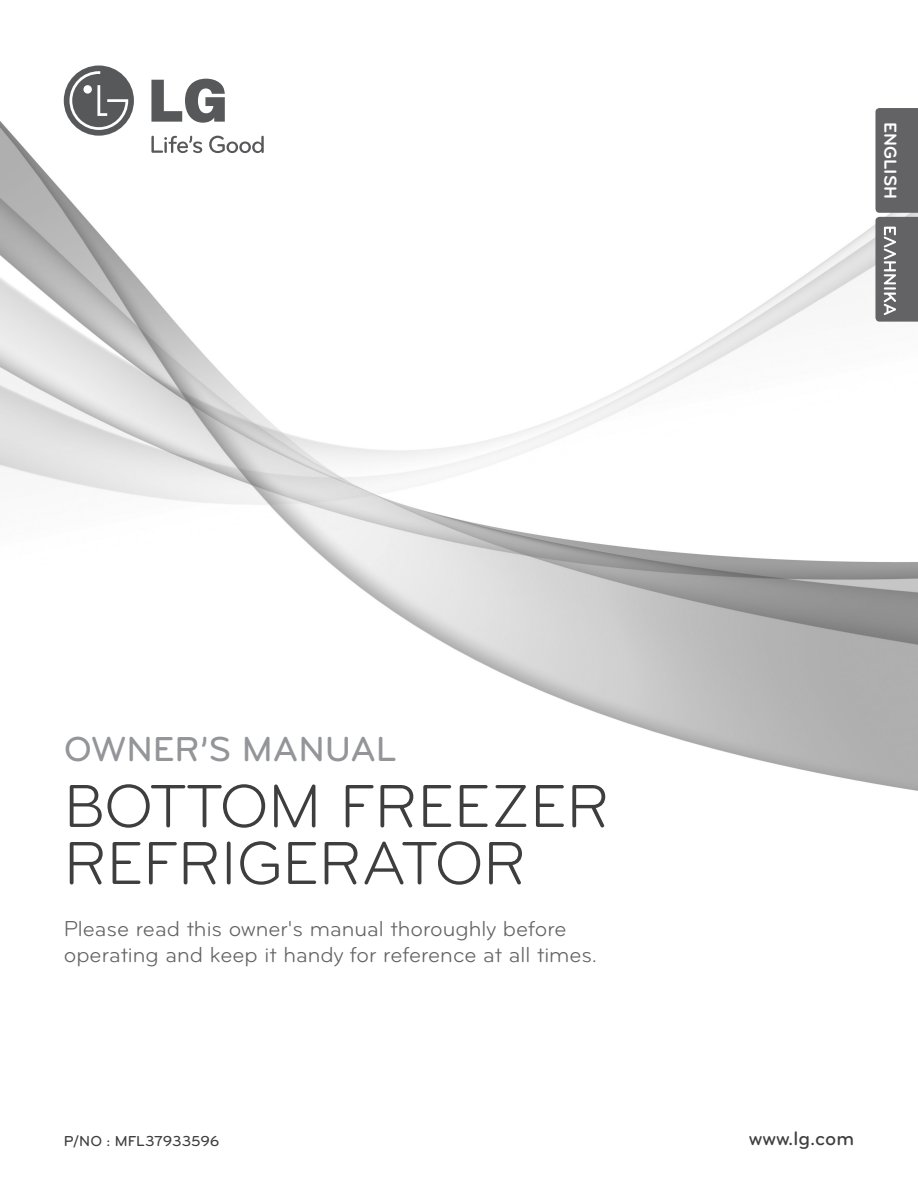
<style>
.page{position:relative;width:918px;height:1191px;background:#fff}
.page>*{position:absolute;margin:0;border:0;box-sizing:border-box;transform-origin:0 0}
.t1{font:63px/57px "Bryant LG";letter-spacing:-.005em;color:#3e3e3f}
.t2{font:500 36px "Bryant LG";color:#939598}
.t3{font:22.5px/25.5px "Bryant LG";color:#636366}
.t4{font:500 20.25px "Bryant LG";color:#3e3e3f}
.t5{font:700 18px "Bryant LG";color:#fff}
.t6{font:500 15px "Bryant LG";color:#3e3e3f}
</style>
<div class="page">
<img style="left:0;top:65px;width:918px;height:726px">
<svg style="left:875px;top:108px;width:43px;height:214px;background:#6e6e71"></svg>
<svg style="left:151px;top:136px;width:51px;height:17px"></svg>
<svg style="left:209px;top:136px;width:55px;height:17px"></svg>
<svg style="left:151px;top:79px;width:74px;height:44px"></svg>
<div style="left:64px;top:66px;width:70px;height:70px;background:#57585a;border-radius:50%"></div>
<svg style="left:69px;top:71px;width:59px;height:59px"></svg>
<p class="t5" style="left:897px;top:122px;width:78px;rotate:90deg">ENGLISH</p>
<h2 class="t2" style="left:64px;top:737px;width:335px">OWNER’S MANUAL</h2>
<h1 class="t1" style="left:64px;top:783px;width:547px">BOTTOM FREEZER<br>REFRIGERATOR</h1>
<p class="t3" style="left:64px;top:918px;width:535px">Please read this owner's manual thoroughly before operating and keep it handy for reference at all times.</p>
<p class="t6" style="left:64px;top:1136px;width:157px">P/NO : MFL37933596</p>
<p class="t4" style="left:749px;top:1131px;width:107px">www.lg.com</p>
</div>
